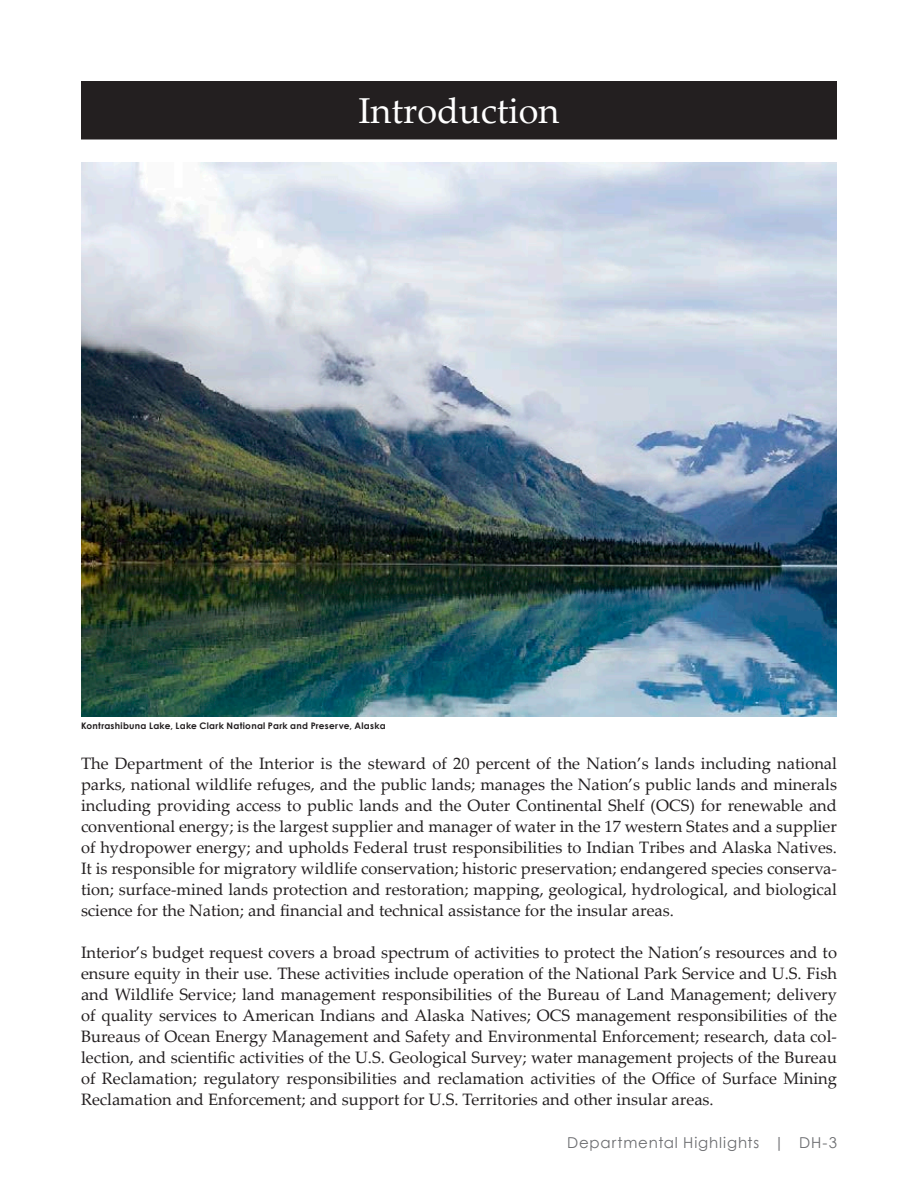
<style>
.page{position:relative;width:918px;height:1188px;background:#fff}
.page>*{position:absolute;margin:0;border:0;box-sizing:border-box;transform-origin:0 0}
.t1{font:36px "Palatino Linotype";color:#fff}
.t2{font:16.5px/21px "Palatino Linotype";color:#231f20;text-align:justify}
.t3{font:15px "Century Gothic";letter-spacing:.055em;color:#6c6d70}
.t4{font:700 9px "Century Gothic";letter-spacing:.03em;color:#231f20}
</style>
<div class="page">
<div style="left:81px;top:81px;width:756px;height:59px;background:#231f20"></div>
<img style="left:81px;top:162px;width:756px;height:554px">
<p class="t1" style="left:358px;top:85px;width:203px">Introduction</p>
<p class="t4" style="left:81px;top:719px;width:306px">Kontrashibuna Lake, Lake Clark National Park and Preserve, Alaska</p>
<p class="t2" style="left:81px;top:752px;width:758px">The Department of the Interior is the steward of 20 percent of the Nation’s lands including national parks, national wildlife refuges, and the public lands; manages the Nation’s public lands and minerals including providing access to public lands and the Outer Continental Shelf (OCS) for renewable and conventional energy; is the largest supplier and manager of water in the 17 western States and a supplier of hydropower energy; and upholds Federal trust responsibilities to Indian Tribes and Alaska Natives.<br>It is responsible for migratory wildlife conservation; historic preservation; endangered species conserva&shy;tion; surface-mined lands protection and restoration; mapping, geological, hydrological, and biological science for the Nation; and financial and technical assistance for the insular areas.</p>
<p class="t2" style="left:81px;top:941px;width:758px">Interior’s budget request covers a broad spectrum of activities to protect the Nation’s resources and to ensure equity in their use. These activities include operation of the National Park Service and U.S. Fish and Wildlife Service; land management responsibilities of the Bureau of Land Management; delivery of quality services to American Indians and Alaska Natives; OCS management responsibilities of the Bureaus of Ocean Energy Management and Safety and Environmental Enforcement; research, data col&shy;lection, and scientific activities of the U.S. Geological Survey; water management projects of the Bureau of Reclamation; regulatory responsibilities and reclamation activities of the Office of Surface Mining Reclamation and Enforcement; and support for U.S. Territories and other insular areas.</p>
<p class="t3" style="left:567px;top:1132px;width:271px">Departmental Highlights | DH-3</p>
</div>
